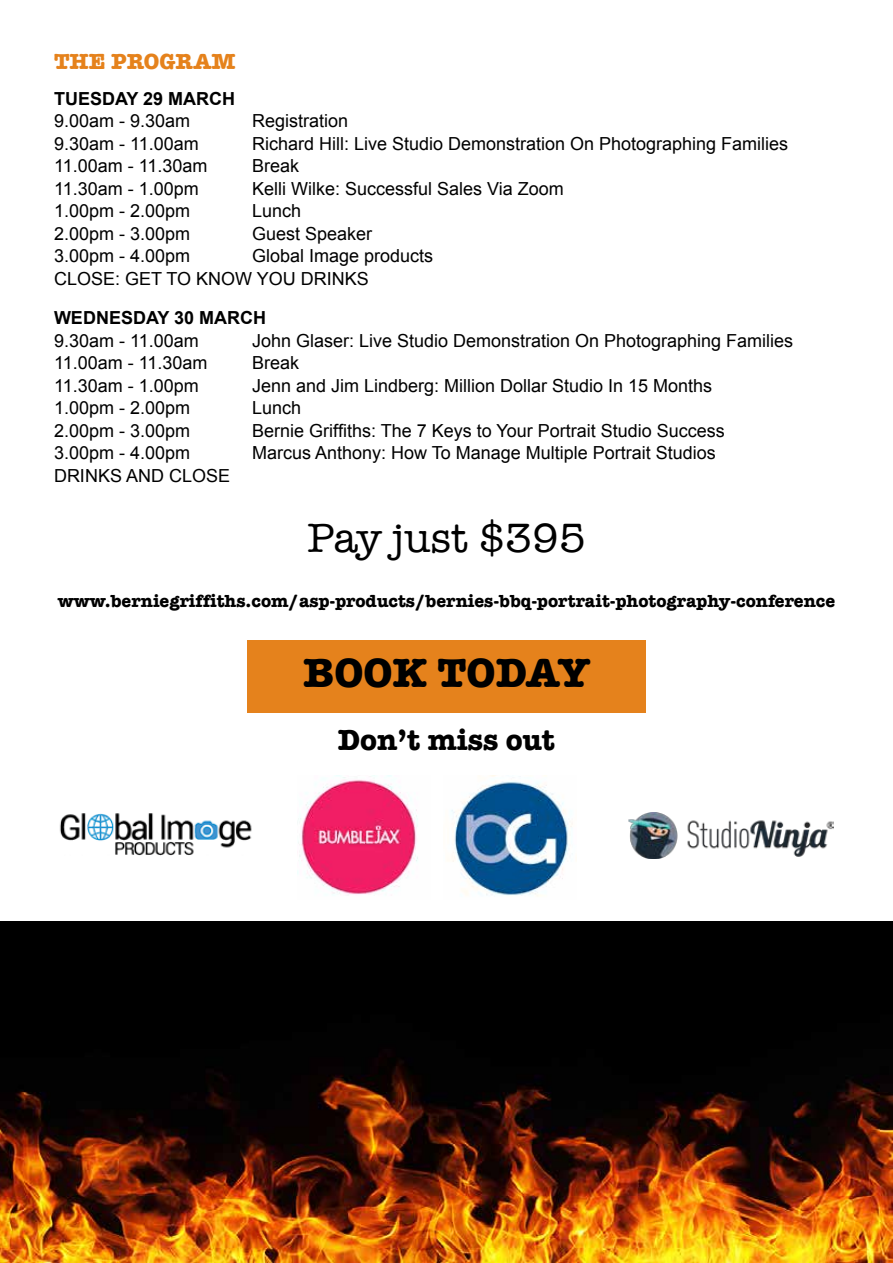
<style>
.page{position:relative;width:893px;height:1263px;background:#fff}
.page>*{position:absolute;margin:0;border:0;box-sizing:border-box;transform-origin:0 0}
.t1{font:42px "American Typewriter";color:#000}
.t2{font:700 42px "American Typewriter";color:#000}
.t3{font:700 30px "American Typewriter";color:#000}
.t4{font:700 22.5px "American Typewriter";color:#e5821c}
.t5{font:18px/22.5px "Arial";color:#000}
.t6{font:700 18px "American Typewriter";color:#000}
.t7{font:700 18px "Arial";color:#000}
</style>
<div class="page">
<img style="left:0;top:922px;width:893px;height:341px">
<div style="left:247px;top:640px;width:399px;height:72px;background:#e5821c"></div>
<img style="left:298px;top:775px;width:120px;height:120px">
<img style="left:59px;top:813px;width:193px;height:43px">
<img style="left:629px;top:812px;width:204px;height:47px">
<img style="left:451px;top:775px;width:122px;height:122px">
<p class="t4" style="left:54px;top:42px;width:183px">THE PROGRAM</p>
<p class="t7" style="left:54px;top:86px;width:183px">TUESDAY 29 MARCH</p>
<p class="t5" style="left:54px;top:110px;width:138px">9.00am - 9.30am</p>
<p class="t5" style="left:252px;top:110px;width:98px">Registration</p>
<p class="t5" style="left:54px;top:132px;width:146px">9.30am - 11.00am</p>
<p class="t5" style="left:252px;top:132px;width:538px">Richard Hill: Live Studio Demonstration On Photographing Families</p>
<p class="t5" style="left:54px;top:155px;width:155px">11.00am - 11.30am</p>
<p class="t5" style="left:252px;top:155px;width:49px">Break</p>
<p class="t5" style="left:54px;top:177px;width:146px">11.30am - 1.00pm</p>
<p class="t5" style="left:252px;top:177px;width:313px">Kelli Wilke: Successful Sales Via Zoom</p>
<p class="t5" style="left:54px;top:200px;width:138px">1.00pm - 2.00pm</p>
<p class="t5" style="left:252px;top:200px;width:51px">Lunch</p>
<p class="t5" style="left:54px;top:222px;width:138px">2.00pm - 3.00pm</p>
<p class="t5" style="left:252px;top:222px;width:122px">Guest Speaker</p>
<p class="t5" style="left:54px;top:245px;width:138px">3.00pm - 4.00pm</p>
<p class="t5" style="left:54px;top:245px;width:381px;text-indent:198px">Global Image products<br>CLOSE: GET TO KNOW YOU DRINKS</p>
<p class="t7" style="left:54px;top:306px;width:214px">WEDNESDAY 30 MARCH</p>
<p class="t5" style="left:54px;top:329px;width:146px">9.30am - 11.00am</p>
<p class="t5" style="left:252px;top:329px;width:543px">John Glaser: Live Studio Demonstration On Photographing Families</p>
<p class="t5" style="left:54px;top:352px;width:155px">11.00am - 11.30am</p>
<p class="t5" style="left:252px;top:352px;width:49px">Break</p>
<p class="t5" style="left:54px;top:374px;width:146px">11.30am - 1.00pm</p>
<p class="t5" style="left:252px;top:374px;width:462px">Jenn and Jim Lindberg: Million Dollar Studio In 15 Months</p>
<p class="t5" style="left:54px;top:397px;width:138px">1.00pm - 2.00pm</p>
<p class="t5" style="left:252px;top:397px;width:51px">Lunch</p>
<p class="t5" style="left:54px;top:419px;width:138px">2.00pm - 3.00pm</p>
<p class="t5" style="left:252px;top:419px;width:474px">Bernie Griffiths: The 7 Keys to Your Portrait Studio Success</p>
<p class="t5" style="left:54px;top:442px;width:138px">3.00pm - 4.00pm</p>
<p class="t5" style="left:252px;top:442px;width:465px">Marcus Anthony: How To Manage Multiple Portrait Studios</p>
<p class="t5" style="left:54px;top:464px;width:178px">DRINKS AND CLOSE</p>
<h1 class="t1" style="left:307px;top:506px;width:279px">Pay just $395</h1>
<p class="t6" style="left:58px;top:585px;width:779px">www.berniegriffiths.com/asp-products/bernies-bbq-portrait-photography-conference</p>
<h1 class="t2" style="left:303px;top:636px;width:288px">BOOK TODAY</h1>
<h2 class="t3" style="left:338px;top:714px;width:219px">Don’t miss out</h2>
</div>
